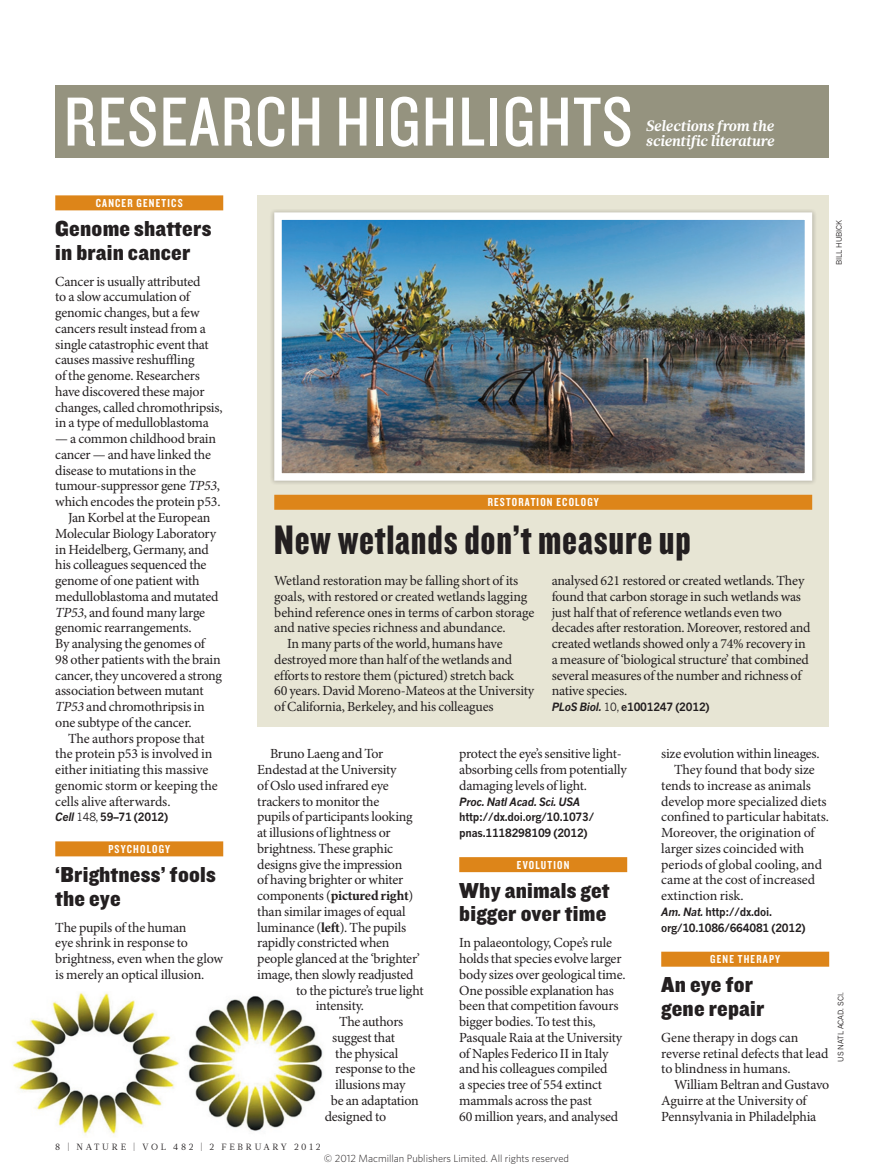
<style>
.page{position:relative;width:893px;height:1174px;background:#fff}
.page>*{position:absolute;margin:0;border:0;box-sizing:border-box;transform-origin:0 0}
.SECTION_HEADING_BOXE{font:72px "Knockout 29 Junior Ltweight";letter-spacing:.02em;color:#fff}
.BRIEFS_BOX_HEAD{font:42.75px "Knockout 69 Full Liteweight";letter-spacing:.02em;color:#231f20}
.RES_HIGH_HEAD_15{font:22.5px/23.7px "Knockout 71 Full Middlewt";letter-spacing:.01em;color:#231f20}
.t1{font:italic 700 15px/15px "Glosa Math";letter-spacing:-.005em;color:#fff}
.BODY_TEXT_R_L_INDENT{font:13.95px/15.8px "Minion Pro";letter-spacing:-.015em;color:#231f20}
.BODY_TEXT_R_L_1ST_PA{font:13.95px/15.8px "Minion Pro";letter-spacing:-.015em;color:#231f20}
.BODY_TEXT_R_L_INDENT-2{font:700 13.95px "Minion Pro";letter-spacing:-.015em;color:#231f20}
.BRIEFS_SUBJECT_STRAP{font:12px "Knockout 49 Liteweight";letter-spacing:.1em;color:#fff}
.BRIEFS_PAPER{font:700 11.25px/15.8px "News Gothic MTOT";letter-spacing:-.02em;color:#231f20;scale:.95 1}
.t2{font:300 10.5px "Whitney";color:#231f20}
.t3{font:9px "Glosa Math";letter-spacing:.3em;color:#231f20}
.PIC_CREDIT{font:7.5px "News Gothic MTOT";color:#231f20}
.s1{font-style:italic}
.s2{font-weight:400}
.s3{font-weight:700}
</style>
<div class="page">
<img style="left:12px;top:992px;width:167px;height:142px">
<img style="left:188px;top:995px;width:135px;height:136px">
<div style="left:257px;top:195px;width:572px;height:532px;background:#e7e5d4"></div>
<div style="left:269px;top:208px;width:547px;height:277px;background:#231f20;opacity:.25"></div>
<img style="left:283px;top:221px;width:520px;height:250px">
<div style="left:274px;top:212px;width:538px;height:268px;border:8px solid #fff"></div>
<div style="left:274px;top:495px;width:538px;height:15px;background:#dd8519"></div>
<div style="left:55px;top:841px;width:168px;height:15px;background:#dd8519"></div>
<div style="left:459px;top:857px;width:168px;height:15px;background:#dd8519"></div>
<div style="left:661px;top:951px;width:168px;height:15px;background:#dd8519"></div>
<div style="left:55px;top:195px;width:168px;height:15px;background:#dd8519"></div>
<div style="left:55px;top:85px;width:774px;height:72px;background:#95937f"></div>
<p class="SECTION_HEADING_BOXE" style="left:64px;top:75px;width:570px">RESEARCH HIGHLIGHTS</p>
<p class="t1" style="left:646px;top:118px;width:130px">Selections from the scientific literature</p>
<p class="BRIEFS_SUBJECT_STRAP" style="left:96px;top:195px;width:88px">CANCER GENETICS</p>
<p class="RES_HIGH_HEAD_15" style="left:55px;top:216px;width:158px">Genome shatters in brain cancer</p>
<p class="BODY_TEXT_R_L_1ST_PA" style="left:55px;top:274px;width:169px">Cancer is usually attributed<br>to a slow accumulation of genomic changes, but a few cancers result instead from a single catastrophic event that causes massive reshuffling<br>of the genome. Researchers have discovered these major changes, called chromothripsis, in a type of medulloblastoma</p>
<p class="BODY_TEXT_R_L_1ST_PA" style="left:55px;top:431px;width:167px">— a common childhood brain cancer — and have linked the disease to mutations in the tumour-suppressor gene <span class="s1">TP53</span>, which encodes the protein p53.</p>
<p class="BODY_TEXT_R_L_INDENT" style="left:55px;top:510px;width:168px;text-indent:13px">Jan Korbel at the European<br>Molecular Biology Laboratory in Heidelberg, Germany, and his colleagues sequenced the genome of one patient with medulloblastoma and mutated<br><span class="s1">TP53</span>, and found many large genomic rearrangements.<br>By analysing the genomes of<br>98 other patients with the brain cancer, they uncovered a strong association between mutant<br><span class="s1">TP53</span> and chromothripsis in one subtype of the cancer.</p>
<p class="BODY_TEXT_R_L_INDENT" style="left:55px;top:731px;width:164px;text-indent:13px">The authors propose that the protein p53 is involved in either initiating this massive genomic storm or keeping the cells alive afterwards.</p>
<p class="BRIEFS_PAPER" style="left:55px;top:809px;width:120px"><span class="s1">Cell</span> <span class="s2">148,</span> 59–71 (2012)</p>
<p class="BRIEFS_SUBJECT_STRAP" style="left:108px;top:841px;width:63px">PSYCHOLOGY</p>
<p class="RES_HIGH_HEAD_15" style="left:55px;top:861px;width:162px">‘Brightness’ fools the eye</p>
<p class="BODY_TEXT_R_L_1ST_PA" style="left:55px;top:920px;width:169px">The pupils of the human<br>eye shrink in response to brightness, even when the glow is merely an optical illusion.</p>
<p class="PIC_CREDIT" style="left:834px;top:265px;width:47px;rotate:-90deg">BILL HUBICK</p>
<p class="BRIEFS_SUBJECT_STRAP" style="left:488px;top:494px;width:113px">RESTORATION ECOLOGY</p>
<p class="BRIEFS_BOX_HEAD" style="left:274px;top:512px;width:418px">New wetlands don’t measure up</p>
<p class="BODY_TEXT_R_L_1ST_PA" style="left:274px;top:573px;width:261px">Wetland restoration may be falling short of its goals, with restored or created wetlands lagging behind reference ones in terms of carbon storage and native species richness and abundance.</p>
<p class="BODY_TEXT_R_L_INDENT" style="left:274px;top:636px;width:261px;text-indent:13px">In many parts of the world, humans have destroyed more than half of the wetlands and efforts to restore them (pictured) stretch back<br>60 years. David Moreno-Mateos at the University of California, Berkeley, and his colleagues</p>
<p class="BODY_TEXT_R_L_INDENT" style="left:552px;top:573px;width:260px">analysed 621 restored or created wetlands. They found that carbon storage in such wetlands was just half that of reference wetlands even two decades after restoration. Moreover, restored and created wetlands showed only a 74% recovery in a measure of ‘biological structure’ that combined several measures of the number and richness of native species.</p>
<p class="BRIEFS_PAPER" style="left:552px;top:699px;width:168px"><span class="s1">PLoS Biol.</span> <span class="s2">10,</span> e1001247 (2012)</p>
<p class="BODY_TEXT_R_L_INDENT" style="left:270px;top:746px;width:115px">Bruno Laeng and Tor</p>
<p class="BODY_TEXT_R_L_INDENT" style="left:257px;top:762px;width:141px">Endestad at the University</p>
<p class="BODY_TEXT_R_L_INDENT" style="left:257px;top:778px;width:133px">of Oslo used infrared eye</p>
<p class="BODY_TEXT_R_L_INDENT" style="left:257px;top:794px;width:124px">trackers to monitor the</p>
<p class="BODY_TEXT_R_L_INDENT" style="left:257px;top:809px;width:157px">pupils of participants looking</p>
<p class="BODY_TEXT_R_L_INDENT" style="left:257px;top:825px;width:135px">at illusions of lightness or</p>
<p class="BODY_TEXT_R_L_INDENT" style="left:257px;top:841px;width:137px">brightness. These graphic</p>
<p class="BODY_TEXT_R_L_INDENT" style="left:257px;top:857px;width:147px">designs give the impression</p>
<p class="BODY_TEXT_R_L_INDENT" style="left:257px;top:872px;width:148px">of having brighter or whiter</p>
<p class="BODY_TEXT_R_L_INDENT-2" style="left:257px;top:887px;width:158px"><span class="s2">components (</span>pictured right<span class="s2">)</span></p>
<p class="BODY_TEXT_R_L_INDENT" style="left:257px;top:904px;width:150px">than similar images of equal</p>
<p class="BODY_TEXT_R_L_INDENT" style="left:257px;top:920px;width:150px">luminance (<span class="s3">left</span>). The pupils</p>
<p class="BODY_TEXT_R_L_INDENT" style="left:257px;top:935px;width:134px">rapidly constricted when</p>
<p class="BODY_TEXT_R_L_INDENT" style="left:257px;top:951px;width:164px">people glanced at the ‘brighter’</p>
<p class="BODY_TEXT_R_L_INDENT" style="left:257px;top:967px;width:158px">image, then slowly readjusted</p>
<p class="BODY_TEXT_R_L_INDENT" style="left:296px;top:983px;width:129px">to the picture’s true light</p>
<p class="BODY_TEXT_R_L_INDENT" style="left:316px;top:998px;width:50px">intensity.</p>
<p class="BODY_TEXT_R_L_INDENT" style="left:339px;top:1014px;width:66px">The authors</p>
<p class="BODY_TEXT_R_L_INDENT" style="left:332px;top:1030px;width:64px">suggest that</p>
<p class="BODY_TEXT_R_L_INDENT" style="left:335px;top:1046px;width:65px">the physical</p>
<p class="BODY_TEXT_R_L_INDENT" style="left:335px;top:1061px;width:82px">response to the</p>
<p class="BODY_TEXT_R_L_INDENT" style="left:335px;top:1077px;width:72px">illusions may</p>
<p class="BODY_TEXT_R_L_INDENT" style="left:331px;top:1093px;width:90px">be an adaptation</p>
<p class="BODY_TEXT_R_L_INDENT" style="left:325px;top:1109px;width:63px">designed to</p>
<p class="BODY_TEXT_R_L_INDENT" style="left:459px;top:746px;width:169px">protect the eye’s sensitive light&shy;absorbing cells from potentially damaging levels of light.</p>
<p class="BRIEFS_PAPER" style="left:459px;top:793px;width:144px"><span class="s1">Proc. Natl Acad. Sci. USA </span>http://dx.doi.org/10.1073/ pnas.1118298109 (2012)</p>
<p class="BRIEFS_SUBJECT_STRAP" style="left:517px;top:857px;width:54px">EVOLUTION</p>
<p class="RES_HIGH_HEAD_15" style="left:459px;top:877px;width:152px">Why animals get bigger over time</p>
<p class="BODY_TEXT_R_L_1ST_PA" style="left:459px;top:935px;width:168px">In palaeontology, Cope’s rule holds that species evolve larger body sizes over geological time.<br>One possible explanation has been that competition favours bigger bodies. To test this,<br>Pasquale Raia at the University of Naples Federico II in Italy and his colleagues compiled<br>a species tree of 554 extinct mammals across the past<br>60 million years, and analysed</p>
<p class="BODY_TEXT_R_L_1ST_PA" style="left:661px;top:746px;width:160px">size evolution within lineages.</p>
<p class="BODY_TEXT_R_L_INDENT" style="left:661px;top:762px;width:169px;text-indent:13px">They found that body size tends to increase as animals develop more specialized diets confined to particular habitats.<br>Moreover, the origination of larger sizes coincided with periods of global cooling, and came at the cost of increased extinction risk.</p>
<p class="BRIEFS_PAPER" style="left:661px;top:903px;width:154px"><span class="s1">Am. Nat.</span> http://dx.doi. org/10.1086/664081 (2012)</p>
<p class="BRIEFS_SUBJECT_STRAP" style="left:710px;top:951px;width:72px">GENE THERAPY</p>
<p class="RES_HIGH_HEAD_15" style="left:661px;top:972px;width:105px">An eye for gene repair</p>
<p class="BODY_TEXT_R_L_1ST_PA" style="left:661px;top:1030px;width:169px">Gene therapy in dogs can reverse retinal defects that lead to blindness in humans.</p>
<p class="BODY_TEXT_R_L_INDENT" style="left:661px;top:1077px;width:170px;text-indent:13px">William Beltran and Gustavo<br>Aguirre at the University of<br>Pennsylvania in Philadelphia</p>
<p class="PIC_CREDIT" style="left:836px;top:1061px;width:71px;rotate:-90deg">US NATL ACAD. SCI.</p>
<p class="t3" style="left:55px;top:1141px;width:267px">8 | NATURE | VOL 482 | 2 FEBRUARY 2012</p>
<p class="t2" style="left:324px;top:1151px;width:247px">© 2012 Macmillan Publishers Limited. All rights reserved</p>
</div>
